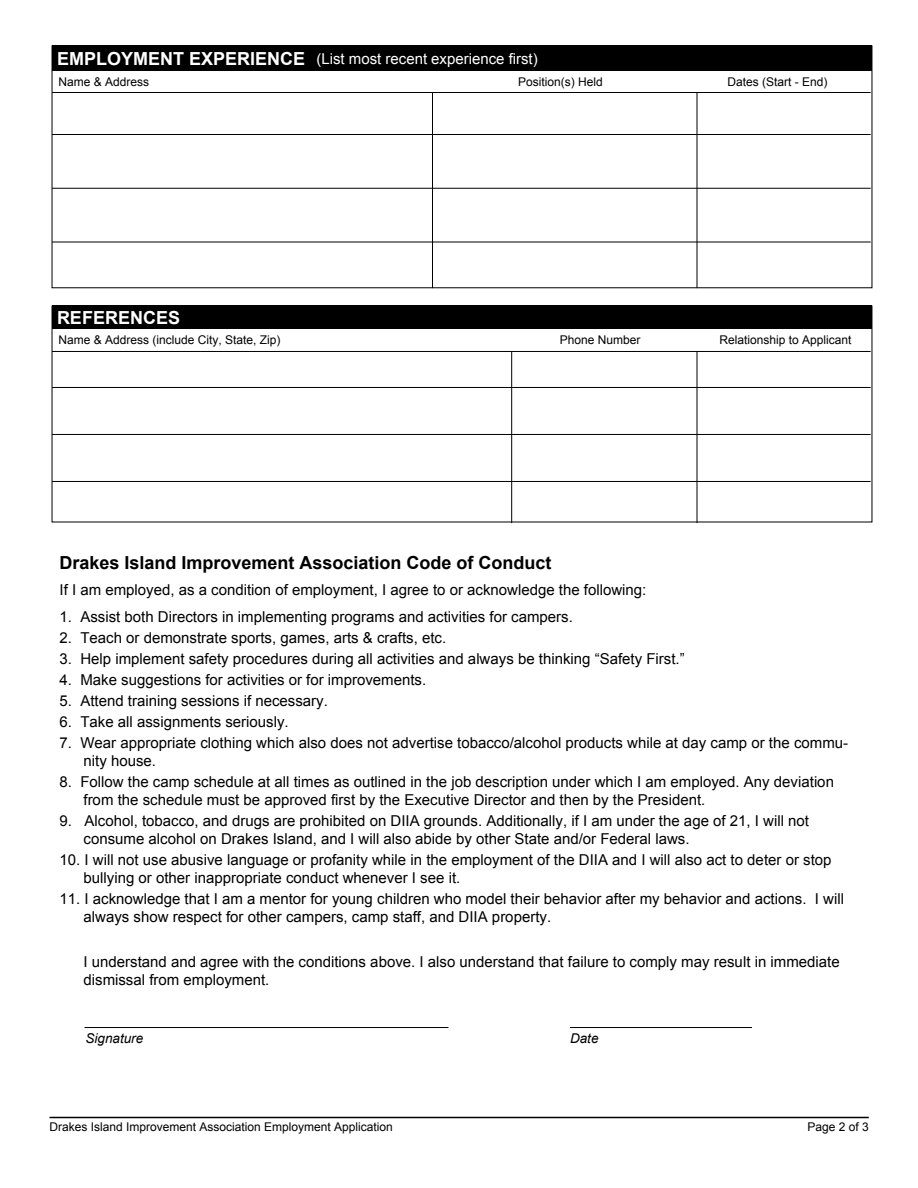
<style>
.page{position:relative;width:918px;height:1188px;background:#fff}
.page>*{position:absolute;margin:0;border:0;box-sizing:border-box;transform-origin:0 0}
.t1{font:700 18px "Arial";color:#000}
.t2{font:700 18px "Arial";color:#fff}
.t3{font:15px/18px "Arial";color:#000}
.t4{font:15px "Arial";color:#fff}
.t5{font:italic 13.5px "Arial";color:#000}
.t6{font:12px "Arial";color:#000}
.s1{font-weight:700;font-size:18px}
</style>
<div class="page">
<div style="left:53px;top:46px;width:818px;height:25px;background:#000"></div>
<hr style="left:52px;top:45px;width:820px;height:1px;background:#000">
<div style="left:53px;top:307px;width:818px;height:22px;background:#000"></div>
<div style="left:52px;top:46px;width:820px;height:242px;border:1px solid #000"></div>
<div style="left:52px;top:306px;width:820px;height:216px;border:1px solid #000"></div>
<hr style="left:570px;top:1027px;width:182px;height:1px;background:#000">
<hr style="left:84px;top:1027px;width:365px;height:1px;background:#000">
<hr style="left:52px;top:92px;width:819px;height:1px;background:#000">
<hr style="left:432px;top:92px;width:1px;height:196px;background:#000">
<hr style="left:697px;top:92px;width:1px;height:196px;background:#000">
<hr style="left:52px;top:134px;width:819px;height:1px;background:#000">
<hr style="left:52px;top:188px;width:819px;height:1px;background:#000">
<hr style="left:52px;top:242px;width:819px;height:1px;background:#000">
<hr style="left:52px;top:351px;width:819px;height:1px;background:#000">
<hr style="left:511px;top:351px;width:1px;height:172px;background:#000">
<hr style="left:697px;top:351px;width:1px;height:172px;background:#000">
<hr style="left:52px;top:387px;width:819px;height:1px;background:#000">
<hr style="left:52px;top:434px;width:819px;height:1px;background:#000">
<hr style="left:52px;top:481px;width:819px;height:1px;background:#000">
<hr style="left:50px;top:1117px;width:819px;height:1px;background:#000">
<p class="t4" style="left:57px;top:48px;width:482px"><span class="s1">EMPLOYMENT EXPERIENCE</span> (List most recent experience first)</p>
<p class="t6" style="left:58px;top:74px;width:92px">Name &amp; Address</p>
<p class="t6" style="left:518px;top:74px;width:86px">Position(s) Held</p>
<p class="t6" style="left:727px;top:74px;width:102px">Dates (Start - End)</p>
<p class="t2" style="left:57px;top:305px;width:125px">REFERENCES</p>
<p class="t6" style="left:58px;top:332px;width:224px">Name &amp; Address (include City, State, Zip)</p>
<p class="t6" style="left:560px;top:332px;width:82px">Phone Number</p>
<p class="t6" style="left:720px;top:332px;width:134px">Relationship to Applicant</p>
<p class="t1" style="left:60px;top:551px;width:494px">Drakes Island Improvement Association Code of Conduct</p>
<p class="t3" style="left:60px;top:581px;width:588px">If I am employed, as a condition of employment, I agree to or acknowledge the following:</p>
<p class="t3" style="left:60px;top:608px;width:515px">1. Assist both Directors in implementing programs and activities for campers.</p>
<p class="t3" style="left:60px;top:629px;width:388px">2. Teach or demonstrate sports, games, arts &amp; crafts, etc.</p>
<p class="t3" style="left:60px;top:650px;width:627px">3. Help implement safety procedures during all activities and always be thinking “Safety First.”</p>
<p class="t3" style="left:60px;top:671px;width:368px">4. Make suggestions for activities or for improvements.</p>
<p class="t3" style="left:60px;top:692px;width:270px">5. Attend training sessions if necessary.</p>
<p class="t3" style="left:60px;top:713px;width:231px">6. Take all assignments seriously.</p>
<p class="t3" style="left:84px;top:734px;width:766px;text-indent:-24px">7. Wear appropriate clothing which also does not advertise tobacco/alcohol products while at day camp or the commu&shy;nity house.</p>
<p class="t3" style="left:84px;top:773px;width:752px;text-indent:-24px">8. Follow the camp schedule at all times as outlined in the job description under which I am employed. Any deviation from the schedule must be approved first by the Executive Director and then by the President.</p>
<p class="t3" style="left:84px;top:812px;width:727px;text-indent:-24px">9. Alcohol, tobacco, and drugs are prohibited on DIIA grounds. Additionally, if I am under the age of 21, I will not consume alcohol on Drakes Island, and I will also abide by other State and/or Federal laws.</p>
<p class="t3" style="left:84px;top:851px;width:750px;text-indent:-24px">10. I will not use abusive language or profanity while in the employment of the DIIA and I will also act to deter or stop bullying or other inappropriate conduct whenever I see it.</p>
<p class="t3" style="left:84px;top:890px;width:762px;text-indent:-24px">11. I acknowledge that I am a mentor for young children who model their behavior after my behavior and actions. I will always show respect for other campers, camp staff, and DIIA property.</p>
<p class="t3" style="left:84px;top:953px;width:758px">I understand and agree with the conditions above. I also understand that failure to comply may result in immediate dismissal from employment.</p>
<p class="t5" style="left:86px;top:1030px;width:59px">Signature</p>
<p class="t5" style="left:570px;top:1030px;width:30px">Date</p>
<p class="t6" style="left:50px;top:1119px;width:345px">Drakes Island Improvement Association Employment Application</p>
<p class="t6" style="left:807px;top:1119px;width:63px">Page 2 of 3</p>
</div>
